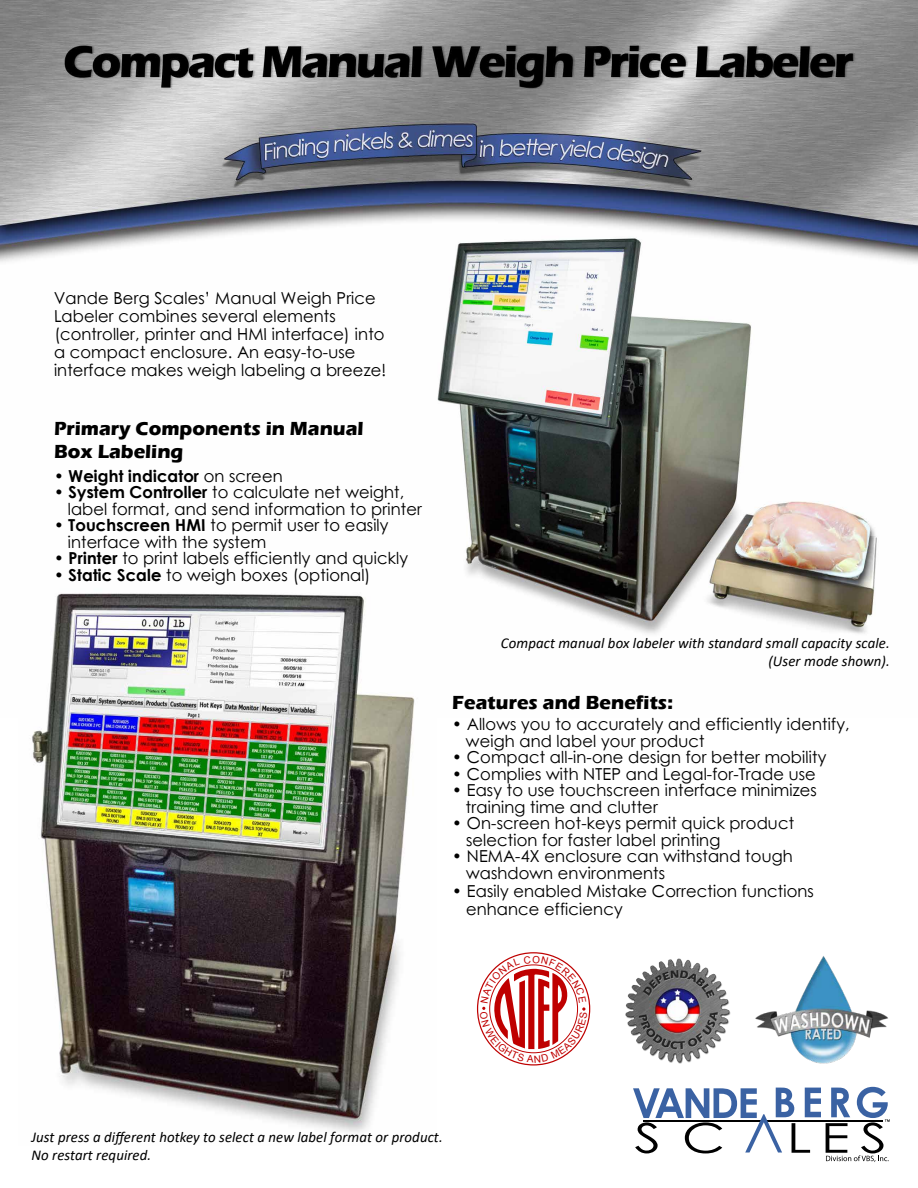
<style>
.page{position:relative;width:918px;height:1188px;background:#fff}
.page>*{position:absolute;margin:0;border:0;box-sizing:border-box;transform-origin:0 0}
.t1{font:700 19.5px/23.4px "Eras ITC";color:#000}
.t2{font:16.5px/16.5px "Avant Garde";color:#000}
.t3{font:16.5px "Avant Garde Demi";color:#000}
.t4{font:italic 15px/18px "Calibri";color:#000}
.s1{font-family:"Avant Garde"}
.s2{font-family:"Avant Garde Demi"}
</style>
<div class="page">
<img style="left:0;top:0;width:918px;height:634px">
<img style="left:18px;top:572px;width:418px;height:561px">
<svg style="left:633px;top:1087px;width:257px;height:75px"></svg>
<img style="left:625px;top:958px;width:106px;height:106px">
<img style="left:755px;top:956px;width:133px;height:108px">
<svg style="left:480px;top:955px;width:107px;height:108px"></svg>
<p class="t2" style="left:54px;top:289px;width:334px;line-height:18px">Vande Berg Scales’ Manual Weigh Price Labeler combines several elements (controller, printer and HMI interface) into a compact enclosure. An easy-to-use interface makes weigh labeling a breeze!</p>
<p class="t1" style="left:54px;top:417px;width:311px">Primary Components in Manual<br>Box Labeling</p>
<p class="t3" style="left:54px;top:465px;width:231px"><span class="s1">•</span> Weight indicator <span class="s1">on screen</span></p>
<p class="t2" style="left:68px;top:484px;width:356px;text-indent:-14px">• <span class="s2">System Controller</span> to calculate net weight, label format, and send information to printer</p>
<p class="t2" style="left:68px;top:517px;width:323px;text-indent:-14px">• <span class="s2">Touchscreen HMI</span> to permit user to easily interface with the system</p>
<p class="t2" style="left:54px;top:550px;width:356px">• <span class="s2">Printer</span> to print labels efficiently and quickly</p>
<p class="t2" style="left:54px;top:567px;width:319px">• <span class="s2">Static Scale</span> to weigh boxes (optional)</p>
<p class="t4" style="left:501px;top:633px;width:391px;text-align:right">Compact manual box labeler with standard small capacity scale. (User mode shown).</p>
<p class="t1" style="left:452px;top:691px;width:223px">Features and Benefits:</p>
<p class="t2" style="left:466px;top:716px;width:386px;text-indent:-14px">• Allows you to accurately and efficiently identify, weigh and label your product</p>
<p class="t2" style="left:452px;top:749px;width:376px">• Compact all-in-one design for better mobility</p>
<p class="t2" style="left:452px;top:766px;width:366px">• Complies with NTEP and Legal-for-Trade use</p>
<p class="t2" style="left:466px;top:782px;width:353px;text-indent:-14px">• Easy to use touchscreen interface minimizes training time and clutter</p>
<p class="t2" style="left:466px;top:815px;width:330px;text-indent:-14px">• On-screen hot-keys permit quick product selection for faster label printing</p>
<p class="t2" style="left:466px;top:848px;width:329px;text-indent:-14px">• NEMA-4X enclosure can withstand tough washdown environments</p>
<p class="t2" style="left:466px;top:882px;width:350px;line-height:18px;text-indent:-14px">• Easily enabled Mistake Correction functions enhance efficiency</p>
<p class="t4" style="left:31px;top:1127px;width:413px">Just press a different hotkey to select a new label format or product.<br>No restart required.</p>
</div>
